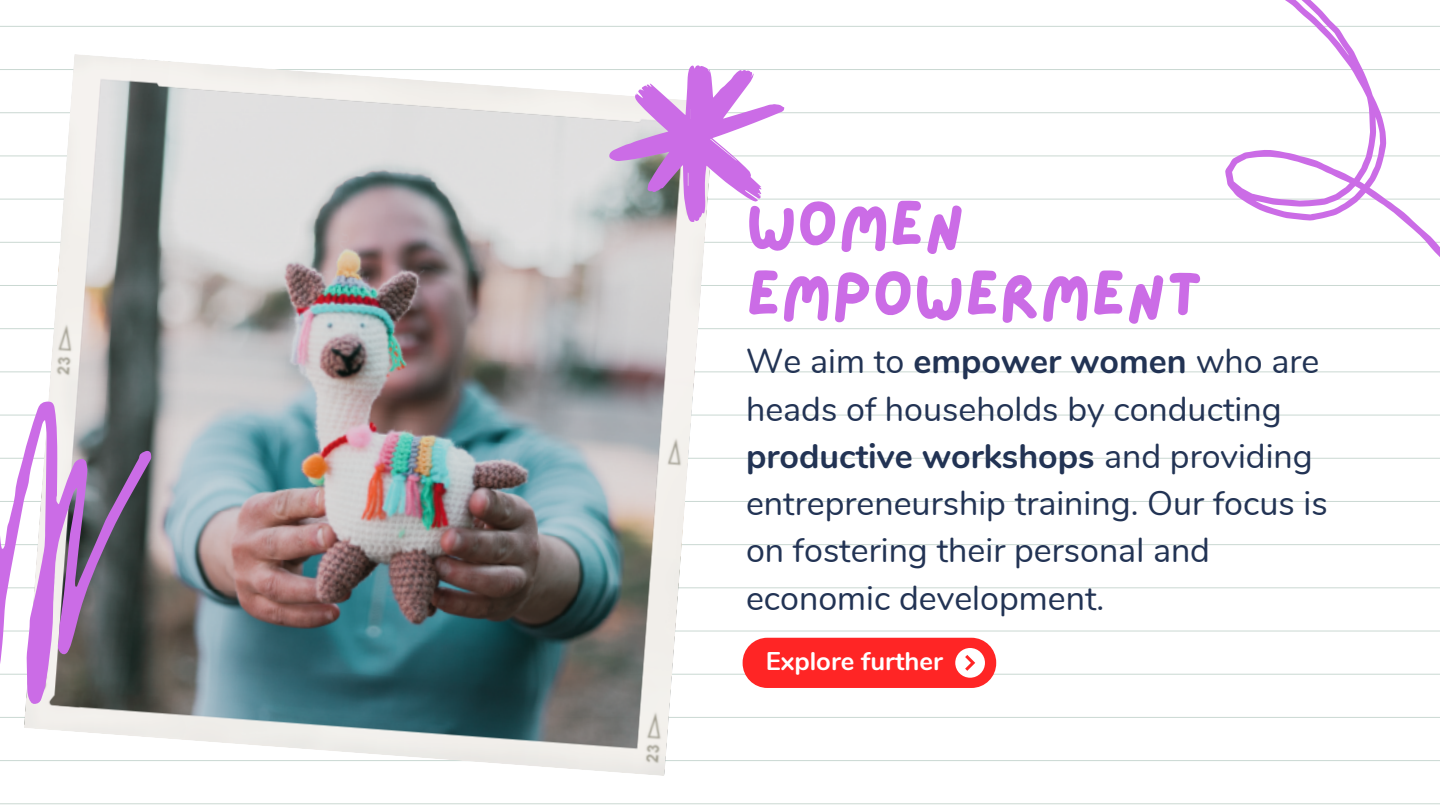
<style>
.page{position:relative;width:1440px;height:810px;background:#fff}
.page>*{position:absolute;margin:0;border:0;box-sizing:border-box;transform-origin:0 0}
.t1{font:64px/69.8px "Lazydog";color:#cb6ce6}
.t2{font:34px/47.2px "Nunito";color:#223354}
.t3{font:700 25.6px "Nunito";color:#fff}
.s1{font-weight:700}
</style>
<div class="page">
<hr style="left:0;top:26px;width:1440px;height:1px;background:#cad8d2">
<hr style="left:0;top:69px;width:1440px;height:1px;background:#cad8d2">
<hr style="left:0;top:112px;width:1440px;height:1px;background:#cad8d2">
<hr style="left:0;top:156px;width:1440px;height:1px;background:#cad8d2">
<hr style="left:0;top:199px;width:1440px;height:1px;background:#cad8d2">
<hr style="left:0;top:242px;width:1440px;height:1px;background:#cad8d2">
<hr style="left:0;top:285px;width:1440px;height:1px;background:#cad8d2">
<hr style="left:0;top:328px;width:1440px;height:1px;background:#cad8d2">
<hr style="left:0;top:371px;width:1440px;height:1px;background:#cad8d2">
<hr style="left:0;top:415px;width:1440px;height:1px;background:#cad8d2">
<hr style="left:0;top:458px;width:1440px;height:1px;background:#cad8d2">
<hr style="left:0;top:501px;width:1440px;height:1px;background:#cad8d2">
<hr style="left:0;top:544px;width:1440px;height:1px;background:#cad8d2">
<hr style="left:0;top:587px;width:1440px;height:1px;background:#cad8d2">
<hr style="left:0;top:631px;width:1440px;height:1px;background:#cad8d2">
<hr style="left:0;top:674px;width:1440px;height:1px;background:#cad8d2">
<hr style="left:0;top:717px;width:1440px;height:1px;background:#cad8d2">
<hr style="left:0;top:760px;width:1440px;height:1px;background:#cad8d2">
<hr style="left:0;top:803px;width:1440px;height:1px;background:#cad8d2">
<img style="left:24px;top:54px;width:691px;height:722px">
<svg style="left:976px;top:0;width:464px;height:459px"></svg>
<svg style="left:609px;top:65px;width:176px;height:157px"></svg>
<svg style="left:0;top:361px;width:172px;height:391px"></svg>
<div style="left:743px;top:638px;width:253px;height:50px;background:#ff2525;border-radius:25px"></div>
<div style="left:955px;top:648px;width:30px;height:30px;background:#fff;border-radius:50%"></div>
<svg style="left:965px;top:655px;width:10px;height:16px"></svg>
<p class="t1" style="left:746px;top:192px;width:459px">WOMEN<br>EMPOWERMENT</p>
<p class="t2" style="left:746px;top:339px;width:583px">We aim to <span class="s1">empower women</span> who are heads of households by conducting <span class="s1">productive workshops</span> and providing entrepreneurship training. Our focus is on fostering their personal and economic development.</p>
<p class="t3" style="left:766px;top:644px;width:179px">Explore further</p>
</div>
